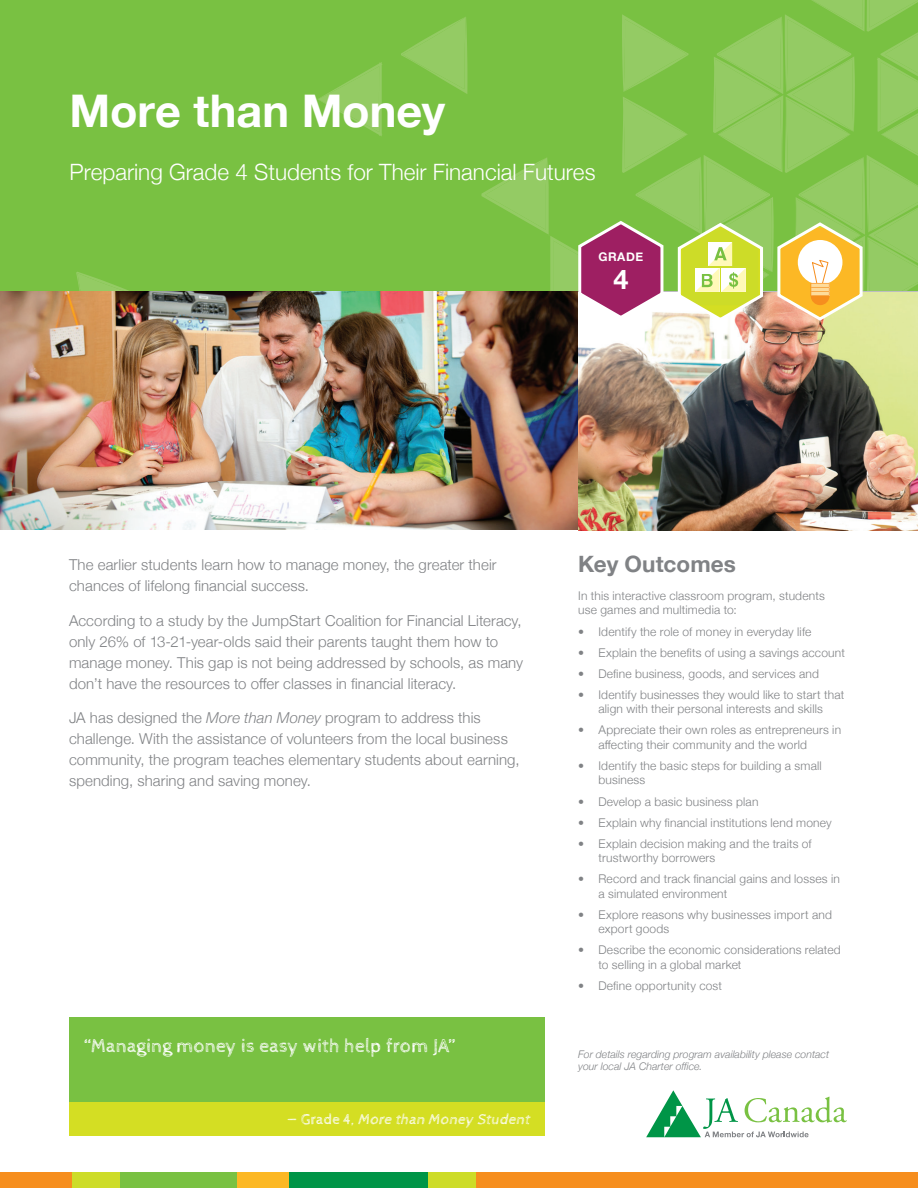
<style>
.page{position:relative;width:918px;height:1188px;background:#fff}
.page>*{position:absolute;margin:0;border:0;box-sizing:border-box;transform-origin:0 0}
.t1{font:700 45px "Helvetica Neue";color:#fff}
.t2{font:700 27px "Helvetica Neue";color:#fff}
.t3{font:300 22.5px "Helvetica Neue";color:#fff}
.t4{font:700 22.5px "Helvetica Neue";letter-spacing:.005em;color:#808285}
.t5{font:19.5px "Cabin Sketch";letter-spacing:-.005em;color:#fff}
.t6{font:300 15px/21px "Helvetica Neue";letter-spacing:.005em;color:#808285}
.t7{font:italic 15px "Cabin Sketch";color:#fff}
.t8{font:300 12px/14.4px "Helvetica Neue";letter-spacing:.015em;color:#808285}
.t9{font:700 12px "Helvetica Neue";letter-spacing:.045em;color:#fff}
.t10{font:italic 300 10.5px/12.6px "Helvetica Neue";color:#808285}
.s1{font-style:italic}
.s2{font-style:normal}
</style>
<div class="page">
<div style="left:0;top:1173px;width:72px;height:15px;background:#f68e1e"></div>
<div style="left:120px;top:1173px;width:117px;height:15px;background:#79c142"></div>
<div style="left:289px;top:1173px;width:139px;height:15px;background:#009547"></div>
<div style="left:476px;top:1173px;width:442px;height:15px;background:#f68e1e"></div>
<div style="left:72px;top:1173px;width:48px;height:15px;background:#cddc28"></div>
<div style="left:428px;top:1173px;width:48px;height:15px;background:#cddc28"></div>
<div style="left:237px;top:1173px;width:52px;height:15px;background:#fcb825"></div>
<div style="left:0;top:0;width:918px;height:293px;background:#79c142"></div>
<svg style="left:76px;top:272px;width:53px;height:19px"></svg>
<svg style="left:401px;top:17px;width:66px;height:77px"></svg>
<svg style="left:318px;top:62px;width:64px;height:74px"></svg>
<img style="left:0;top:291px;width:578px;height:238px">
<img style="left:578px;top:324px;width:340px;height:207px">
<div style="left:69px;top:1017px;width:476px;height:99px;background:#79c142"></div>
<div style="left:69px;top:1102px;width:476px;height:34px;background:#d4de23"></div>
<svg style="left:646px;top:1090px;width:201px;height:47px"></svg>
<svg style="left:481px;top:0;width:437px;height:324px"></svg>
<h1 class="t1" style="left:70px;top:76px;width:377px">More than Money</h1>
<h3 class="t3" style="left:70px;top:154px;width:527px">Preparing Grade 4 Students for Their Financial Futures</h3>
<p class="t9" style="left:598px;top:247px;width:46px">GRADE</p>
<h2 class="t2" style="left:613px;top:258px;width:17px">4</h2>
<p class="t6" style="left:69px;top:554px;width:429px">The earlier students learn how to manage money, the greater their chances of lifelong financial success.</p>
<p class="t6" style="left:69px;top:609px;width:456px">According to a study by the JumpStart Coalition for Financial Literacy, only 26% of 13-21-year-olds said their parents taught them how to manage money. This gap is not being addressed by schools, as many don’t have the resources to offer classes in financial literacy.</p>
<p class="t6" style="left:69px;top:707px;width:452px">JA has designed the <span class="s1">More than Money</span> program to address this challenge. With the assistance of volunteers from the local business community, the program teaches elementary students about earning, spending, sharing and saving money.</p>
<h3 class="t5" style="left:84px;top:1035px;width:373px">“Managing money is easy with help from JA”</h3>
<p class="t7" style="left:287px;top:1111px;width:247px"><span class="s2">— G r a d e 4 ,</span> More than Money Student</p>
<h3 class="t4" style="left:578px;top:546px;width:159px">Key Outcomes</h3>
<p class="t8" style="left:578px;top:588px;width:248px">In this interactive classroom program, students use games and multimedia to:</p>
<p class="t8" style="left:578px;top:623px;width:235px">• Identify the role of money in everyday life</p>
<p class="t8" style="left:578px;top:645px;width:268px">• Explain the benefits of using a savings account</p>
<p class="t8" style="left:578px;top:666px;width:242px">• Define business, goods, and services and</p>
<p class="t8" style="left:578px;top:687px;width:268px;text-align:center">• Identify businesses they would like to start that align with their personal interests and skills</p>
<p class="t8" style="left:598px;top:722px;width:244px;text-indent:-20px">• Appreciate their own roles as entrepreneurs in affecting their community and the world</p>
<p class="t8" style="left:598px;top:758px;width:225px;text-indent:-20px">• Identify the basic steps for building a small business</p>
<p class="t8" style="left:578px;top:793px;width:182px">• Develop a basic business plan</p>
<p class="t8" style="left:578px;top:815px;width:255px">• Explain why financial institutions lend money</p>
<p class="t8" style="left:598px;top:836px;width:215px;text-indent:-20px">• Explain decision making and the traits of trustworthy borrowers</p>
<p class="t8" style="left:598px;top:871px;width:243px;text-indent:-20px">• Record and track financial gains and losses in a simulated environment</p>
<p class="t8" style="left:598px;top:907px;width:235px;text-indent:-20px">• Explore reasons why businesses import and export goods</p>
<p class="t8" style="left:598px;top:942px;width:244px;text-indent:-20px">• Describe the economic considerations related to selling in a global market</p>
<p class="t8" style="left:578px;top:978px;width:145px">• Define opportunity cost</p>
<p class="t10" style="left:578px;top:1047px;width:252px">For details regarding program availability please contact your local JA Charter office.</p>
</div>
